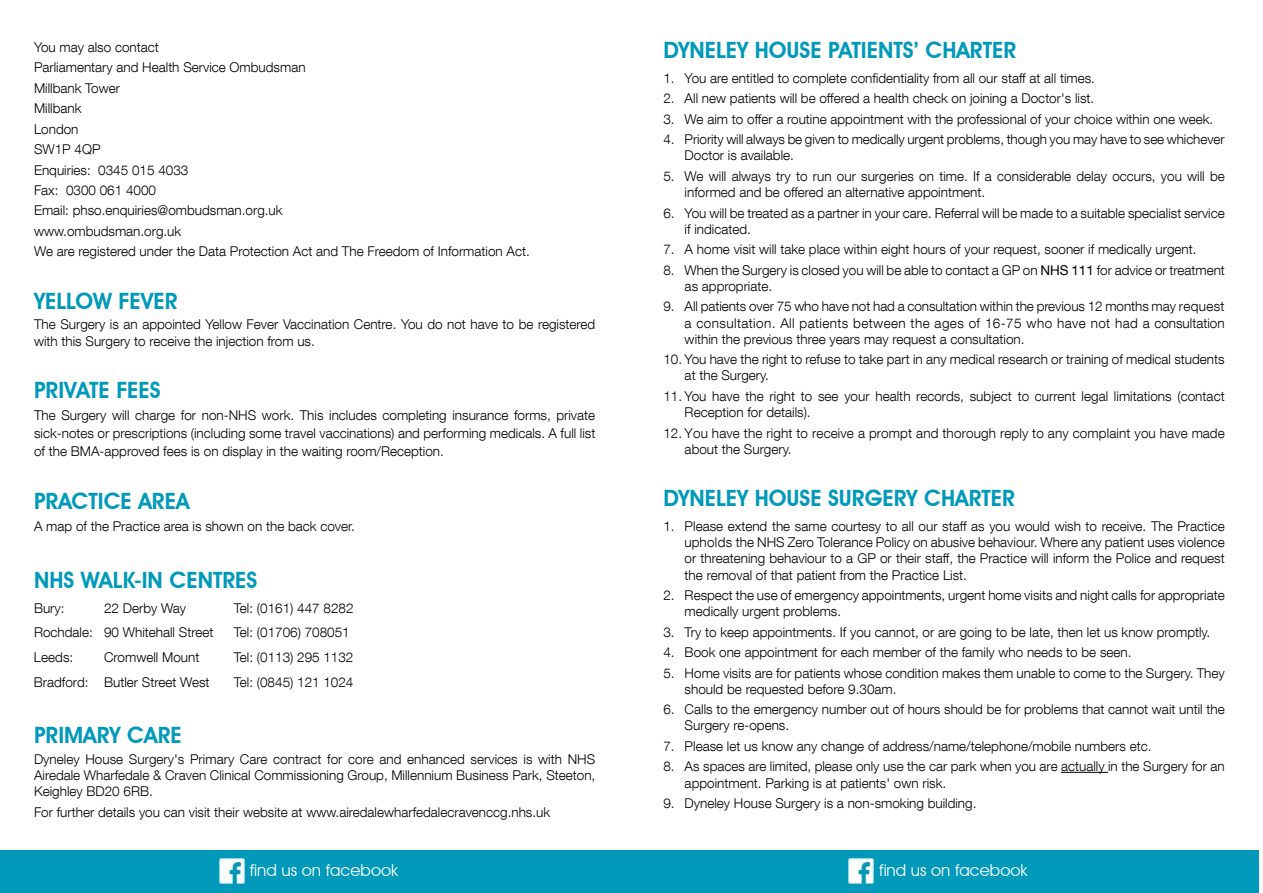
<style>
.page{position:relative;width:1263px;height:893px;background:#fff}
.page>*{position:absolute;margin:0;border:0;box-sizing:border-box;transform-origin:0 0}
.t1{font:600 22.5px "Avant Garde IT Cby BT";color:#0099ba}
.t2{font:16.5px "Avant Garde IT Cby BT";color:#fff}
.t3{font:300 13.5px/16.2px "Helvetica Neue LT Com";color:#000}
.s1{font-weight:400}
</style>
<div class="page">
<div style="left:0;top:850px;width:629px;height:43px;background:#0099ba"></div>
<img style="left:219px;top:858px;width:25px;height:25px">
<div style="left:629px;top:850px;width:630px;height:43px;background:#0099ba"></div>
<img style="left:848px;top:858px;width:25px;height:25px">
<hr style="left:1061px;top:772px;width:47px;height:1px;background:#000">
<p class="t3" style="left:34px;top:37px;width:497px;line-height:20.4px">You may also contact<br>Parliamentary and Health Service Ombudsman<br>Millbank Tower<br>Millbank<br>London<br>SW1P 4QP<br>Enquiries: 0345 015 4033<br>Fax: 0300 061 4000<br>Email: phso.enquiries@ombudsman.org.uk<br>www.ombudsman.org.uk<br>We are registered under the Data Protection Act and The Freedom of Information Act.</p>
<h1 class="t1" style="left:34px;top:287px;width:145px">YELLOW FEVER</h1>
<p class="t3" style="left:34px;top:316px;width:563px">The Surgery is an appointed Yellow Fever Vaccination Centre. You do not have to be registered with this Surgery to receive the injection from us.</p>
<h1 class="t1" style="left:34px;top:377px;width:128px">PRIVATE FEES</h1>
<p class="t3" style="left:34px;top:406px;width:563px;line-height:18px;text-align:justify">The Surgery will charge for non-NHS work. This includes completing insurance forms, private sick-notes or prescriptions (including some travel vaccinations) and performing medicals. A full list of the BMA-approved fees is on display in the waiting room/Reception.</p>
<h1 class="t1" style="left:34px;top:487px;width:157px">PRACTICE AREA</h1>
<p class="t3" style="left:34px;top:518px;width:322px">A map of the Practice area is shown on the back cover.</p>
<h1 class="t1" style="left:34px;top:566px;width:225px">NHS WALK-IN CENTRES</h1>
<p class="t3" style="left:34px;top:599px;width:32px">Bury:</p>
<p class="t3" style="left:104px;top:599px;width:84px">22 Derby Way</p>
<p class="t3" style="left:234px;top:599px;width:121px">Tel: (0161) 447 8282</p>
<p class="t3" style="left:34px;top:624px;width:181px">Rochdale: 90 Whitehall Street</p>
<p class="t3" style="left:234px;top:624px;width:117px">Tel: (01706) 708051</p>
<p class="t3" style="left:34px;top:649px;width:41px">Leeds:</p>
<p class="t3" style="left:104px;top:649px;width:97px">Cromwell Mount</p>
<p class="t3" style="left:234px;top:649px;width:121px">Tel: (0113) 295 1132</p>
<p class="t3" style="left:34px;top:673px;width:177px">Bradford: Butler Street West</p>
<p class="t3" style="left:234px;top:673px;width:121px">Tel: (0845) 121 1024</p>
<h1 class="t1" style="left:34px;top:722px;width:149px">PRIMARY CARE</h1>
<p class="t3" style="left:34px;top:751px;width:563px;text-align:justify">Dyneley House Surgery's Primary Care contract for core and enhanced services is with NHS Airedale Wharfedale &amp; Craven Clinical Commissioning Group, Millennium Business Park, Steeton, Keighley BD20 6RB.</p>
<p class="t3" style="left:34px;top:804px;width:518px">For further details you can visit their website at www.airedalewharfedalecravenccg.nhs.uk</p>
<h1 class="t1" style="left:663px;top:37px;width:354px">DYNELEY HOUSE PATIENTS’ CHARTER</h1>
<p class="t3" style="left:663px;top:70px;width:433px">1. You are entitled to complete confidentiality from all our staff at all times.</p>
<p class="t3" style="left:663px;top:90px;width:432px">2. All new patients will be offered a health check on joining a Doctor's list.</p>
<p class="t3" style="left:663px;top:111px;width:551px">3. We aim to offer a routine appointment with the professional of your choice within one week.</p>
<p class="t3" style="left:685px;top:131px;width:541px;text-indent:-21px">4. Priority will always be given to medically urgent problems, though you may have to see whichever<br>Doctor is available.</p>
<p class="t3" style="left:685px;top:168px;width:542px;text-indent:-21px">5. We will always try to run our surgeries on time. If a considerable delay occurs, you will be informed and be offered an alternative appointment.</p>
<p class="t3" style="left:685px;top:204px;width:542px;text-indent:-21px">6. You will be treated as a partner in your care. Referral will be made to a suitable specialist service if indicated.</p>
<p class="t3" style="left:663px;top:241px;width:535px">7. A home visit will take place within eight hours of your request, sooner if medically urgent.</p>
<p class="t3" style="left:685px;top:261px;width:542px;text-indent:-21px">8. When the Surgery is closed you will be able to contact a GP on <span class="s1">NHS 111</span> for advice or treatment as appropriate.</p>
<p class="t3" style="left:685px;top:298px;width:541px;text-align:justify;text-indent:-21px">9. All patients over 75 who have not had a consultation within the previous 12 months may request a consultation. All patients between the ages of 16-75 who have not had a consultation within the previous three years may request a consultation.</p>
<p class="t3" style="left:685px;top:351px;width:541px;text-indent:-21px">10. You have the right to refuse to take part in any medical research or training of medical students at the Surgery.</p>
<p class="t3" style="left:685px;top:388px;width:541px;text-indent:-21px">11. You have the right to see your health records, subject to current legal limitations (contact<br>Reception for details).</p>
<p class="t3" style="left:685px;top:424px;width:542px;text-indent:-21px">12. You have the right to receive a prompt and thorough reply to any complaint you have made about the Surgery.</p>
<h1 class="t1" style="left:663px;top:485px;width:353px">DYNELEY HOUSE SURGERY CHARTER</h1>
<p class="t3" style="left:685px;top:518px;width:542px;text-align:justify;text-indent:-21px">1. Please extend the same courtesy to all our staff as you would wish to receive. The Practice upholds the NHS Zero Tolerance Policy on abusive behaviour. Where any patient uses violence or threatening behaviour to a GP or their staff, the Practice will inform the Police and request the removal of that patient from the Practice List.</p>
<p class="t3" style="left:685px;top:587px;width:541px;text-indent:-21px">2. Respect the use of emergency appointments, urgent home visits and night calls for appropriate medically urgent problems.</p>
<p class="t3" style="left:663px;top:623px;width:548px">3. Try to keep appointments. If you cannot, or are going to be late, then let us know promptly.</p>
<p class="t3" style="left:663px;top:644px;width:470px">4. Book one appointment for each member of the family who needs to be seen.</p>
<p class="t3" style="left:685px;top:664px;width:542px;text-indent:-21px">5. Home visits are for patients whose condition makes them unable to come to the Surgery. They should be requested before 9.30am.</p>
<p class="t3" style="left:685px;top:701px;width:542px;text-indent:-21px">6. Calls to the emergency number out of hours should be for problems that cannot wait until the<br>Surgery re-opens.</p>
<p class="t3" style="left:663px;top:738px;width:490px">7. Please let us know any change of address/name/telephone/mobile numbers etc.</p>
<p class="t3" style="left:685px;top:758px;width:542px;text-indent:-21px">8. As spaces are limited, please only use the car park when you are actually in the Surgery for an appointment. Parking is at patients' own risk.</p>
<p class="t3" style="left:663px;top:795px;width:315px">9. Dyneley House Surgery is a non-smoking building.</p>
<p class="t2" style="left:250px;top:860px;width:150px">find us on facebook</p>
<p class="t2" style="left:879px;top:860px;width:150px">find us on facebook</p>
</div>
